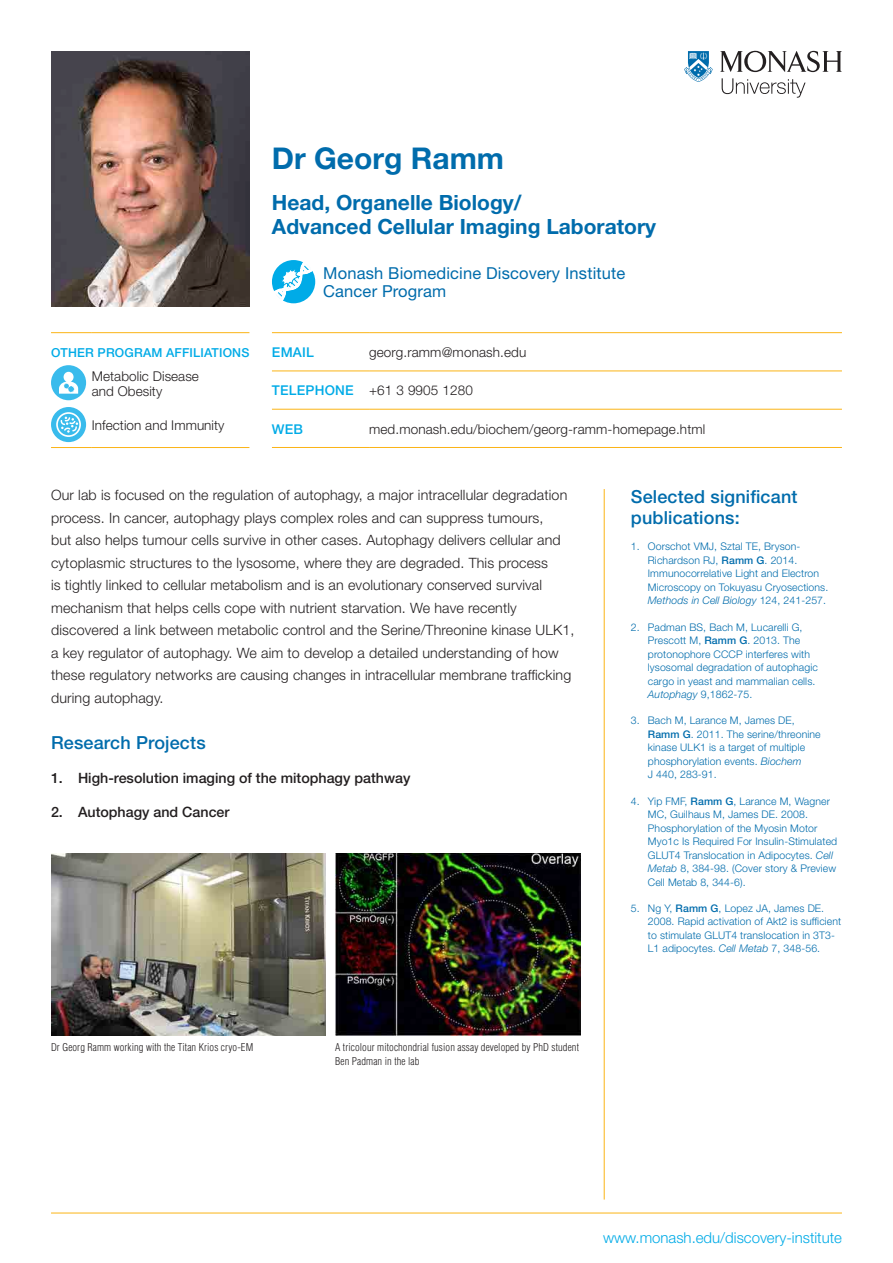
<style>
.page{position:relative;width:893px;height:1263px;background:#fff}
.page>*{position:absolute;margin:0;border:0;box-sizing:border-box;transform-origin:0 0}
._00_Title_and_Name{font:700 30px "Helvetica Neue LT";color:#006cac}
._01_Position_Title{font:700 21px/24px "Helvetica Neue LT";color:#006cac}
._09_Significant_Pubs{font:500 18px/21px "Helvetica Neue LT";letter-spacing:.01em;color:#006cac}
._07_Blue_Subheading{font:500 18px "Helvetica Neue LT";letter-spacing:.01em;color:#006cac}
._02_Department___Uni{font:16.5px/18px "Helvetica Neue LT";letter-spacing:.01em;color:#006cac}
.t1{font:300 15px "Helvetica Neue LT";color:#00abe7}
._05_Profile_Body_Tex{font:300 14.25px/22.5px "Helvetica Neue LT";letter-spacing:.01em;color:#231f20}
.t2{font:500 14.25px "Helvetica Neue LT";color:#231f20}
._04_Staff_member_con{font:300 13.5px/15px "Helvetica Neue LT";letter-spacing:.01em;color:#231f20}
._03_Contact_Category{font:500 13.5px "Helvetica Neue LT";letter-spacing:.015em;color:#00abe7}
._03_Contact_Category-2{font:500 12.3px "Helvetica Neue LT";letter-spacing:.015em;color:#00abe7}
.t3{font:300 10.5px/13.5px "Helvetica Neue LT";letter-spacing:.01em;color:#006cac}
._10_Profile_Image_Ca{font:300 condensed 10.5px/13.5px "Helvetica";letter-spacing:.01em;color:#231f20}
.s1{font-weight:500}
.s2{font-style:italic}
</style>
<div class="page">
<hr style="left:51px;top:1213px;width:791px;height:1px;background:#fbb416">
<svg style="left:722px;top:78px;width:83px;height:20px"></svg>
<svg style="left:684px;top:51px;width:29px;height:31px"></svg>
<svg style="left:720px;top:51px;width:122px;height:21px"></svg>
<img style="left:51px;top:51px;width:198px;height:255px">
<svg style="left:272px;top:260px;width:43px;height:43px"></svg>
<svg style="left:272px;top:261px;width:42px;height:41px"></svg>
<hr style="left:272px;top:332px;width:97px;height:1px;background:#fbb416">
<hr style="left:369px;top:332px;width:473px;height:1px;background:#fbb416">
<hr style="left:272px;top:371px;width:97px;height:1px;background:#fbb416">
<hr style="left:369px;top:371px;width:473px;height:1px;background:#fbb416">
<hr style="left:272px;top:409px;width:97px;height:1px;background:#fbb416">
<hr style="left:369px;top:409px;width:473px;height:1px;background:#fbb416">
<hr style="left:272px;top:447px;width:97px;height:1px;background:#fbb416">
<hr style="left:369px;top:447px;width:473px;height:1px;background:#fbb416">
<hr style="left:604px;top:489px;width:1px;height:710px;background:#fbb416">
<img style="left:51px;top:853px;width:274px;height:183px">
<img style="left:335px;top:853px;width:246px;height:183px">
<hr style="left:51px;top:332px;width:41px;height:1px;background:#fbb416">
<hr style="left:92px;top:332px;width:157px;height:1px;background:#fbb416">
<hr style="left:51px;top:447px;width:41px;height:1px;background:#fbb416">
<hr style="left:92px;top:447px;width:157px;height:1px;background:#fbb416">
<svg style="left:51px;top:365px;width:35px;height:35px"></svg>
<svg style="left:51px;top:407px;width:35px;height:35px"></svg>
<p class="_03_Contact_Category-2" style="left:51px;top:345px;width:200px">OTHER PROGRAM AFFILIATIONS</p>
<p class="_04_Staff_member_con" style="left:92px;top:368px;width:109px">Metabolic Disease and Obesity</p>
<p class="_04_Staff_member_con" style="left:92px;top:417px;width:134px">Infection and Immunity</p>
<p class="_00_Title_and_Name" style="left:272px;top:140px;width:234px">Dr Georg Ramm</p>
<p class="_01_Position_Title" style="left:272px;top:190px;width:386px">Head, Organelle Biology/<br>Advanced Cellular Imaging Laboratory</p>
<p class="_02_Department___Uni" style="left:323px;top:264px;width:304px">Monash Biomedicine Discovery Institute<br>Cancer Program</p>
<p class="_03_Contact_Category" style="left:272px;top:344px;width:43px">EMAIL</p>
<p class="_04_Staff_member_con" style="left:369px;top:344px;width:159px">georg.ramm@monash.edu</p>
<p class="_03_Contact_Category" style="left:272px;top:382px;width:83px">TELEPHONE</p>
<p class="_04_Staff_member_con" style="left:369px;top:383px;width:105px">+61 3 9905 1280</p>
<p class="_03_Contact_Category" style="left:272px;top:421px;width:33px">WEB</p>
<p class="_04_Staff_member_con" style="left:369px;top:421px;width:338px">med.monash.edu/biochem/georg-ramm-homepage.html</p>
<p class="_05_Profile_Body_Tex" style="left:51px;top:484px;width:525px">Our lab is focused on the regulation of autophagy, a major intracellular degradation process. In cancer, autophagy plays complex roles and can suppress tumours,<br>but also helps tumour cells survive in other cases. Autophagy delivers cellular and cytoplasmic structures to the lysosome, where they are degraded. This process<br>is tightly linked to cellular metabolism and is an evolutionary conserved survival mechanism that helps cells cope with nutrient starvation. We have recently discovered a link between metabolic control and the Serine/Threonine kinase ULK1, a key regulator of autophagy. We aim to develop a detailed understanding of how these regulatory networks are causing changes in intracellular membrane trafficking during autophagy.</p>
<p class="_07_Blue_Subheading" style="left:51px;top:732px;width:156px">Research Projects</p>
<p class="t2" style="left:51px;top:769px;width:361px">1. High-resolution imaging of the mitophagy pathway</p>
<p class="t2" style="left:51px;top:803px;width:180px">2. Autophagy and Cancer</p>
<p class="_10_Profile_Image_Ca" style="left:51px;top:1040px;width:204px">Dr Georg Ramm working with the Titan Krios cryo-EM</p>
<p class="_10_Profile_Image_Ca" style="left:335px;top:1040px;width:245px">A tricolour mitochondrial fusion assay developed by PhD student<br>Ben Padman in the lab</p>
<p class="_09_Significant_Pubs" style="left:631px;top:486px;width:168px">Selected significant publications:</p>
<p class="t3" style="left:648px;top:540px;width:182px;text-indent:-17px">1. Oorschot VMJ, Sztal TE, Bryson-Richardson RJ, <span class="s1">Ramm G</span>. 2014.<br>Immunocorrelative Light and Electron Microscopy on Tokuyasu Cryosections.<br><span class="s2">Methods in Cell Biology</span> 124, 241-257.</p>
<p class="t3" style="left:648px;top:620px;width:172px;text-indent:-17px">2. Padman BS, Bach M, Lucarelli G,<br>Prescott M, <span class="s1">Ramm G</span>. 2013. The protonophore CCCP interferes with lysosomal degradation of autophagic cargo in yeast and mammalian cells.<br><span class="s2">Autophagy</span> 9,1862-75.</p>
<p class="t3" style="left:648px;top:714px;width:174px;text-indent:-17px">3. Bach M, Larance M, James DE,<br><span class="s1">Ramm G</span>. 2011. The serine/threonine kinase ULK1 is a target of multiple phosphorylation events. <span class="s2">Biochem<br></span>J 440, 283-91.</p>
<p class="t3" style="left:648px;top:794px;width:191px;text-indent:-17px">4. Yip FMF, <span class="s1">Ramm G</span>, Larance M, Wagner MC, Guilhaus M, James DE. 2008.<br>Phosphorylation of the Myosin Motor Myo1c Is Required For Insulin-Stimulated GLUT4 Translocation in Adipocytes. <span class="s2">Cell Metab</span> 8, 384-98. (Cover story &amp; Preview Cell Metab 8, 344-6).</p>
<p class="t3" style="left:648px;top:901px;width:195px;text-indent:-17px">5. Ng Y, <span class="s1">Ramm G</span>, Lopez JA, James DE.<br>2008. Rapid activation of Akt2 is sufficient to stimulate GLUT4 translocation in 3T3- L1 adipocytes. <span class="s2">Cell Metab</span> 7, 348-56.</p>
<h3 class="t1" style="left:603px;top:1229px;width:240px">www.monash.edu/discovery-institute</h3>
</div>
